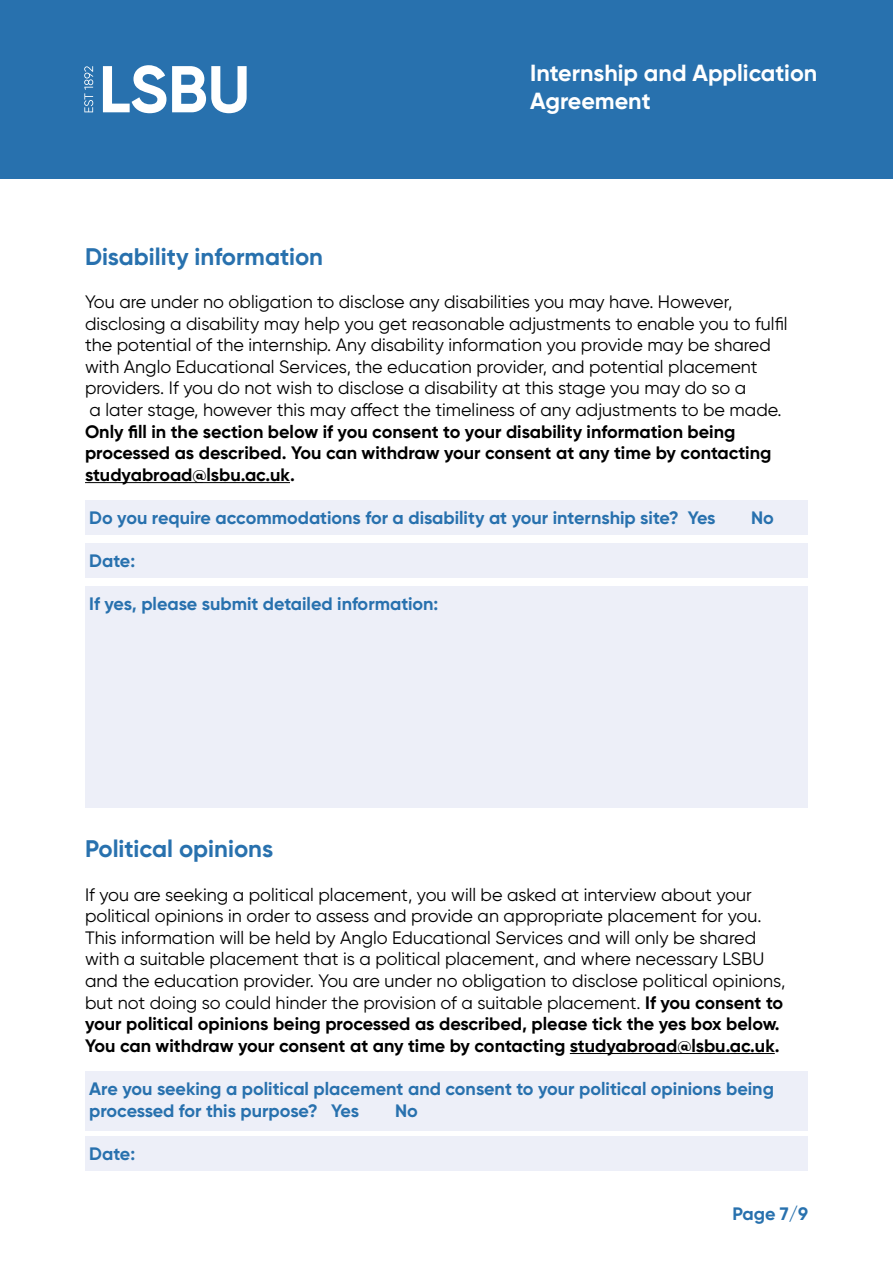
<style>
.page{position:relative;width:893px;height:1263px;background:#fff}
.page>*{position:absolute;margin:0;border:0;box-sizing:border-box;transform-origin:0 0}
.t1{font:700 24px "Gilroy";color:#2871ae}
.t2{font:700 23.25px/27.9px "Gilroy";color:#fff}
.t3{font:18px/21.6px "Gilroy";color:#000}
.t4{font:700 18px/21.6px "Gilroy";color:#2871ae}
.t5{font:700 18px/21.6px "Gilroy";color:#000}
.s1{font-weight:700}
</style>
<div class="page">
<div style="left:85px;top:1071px;width:723px;height:60px;background:#edeff8"></div>
<div style="left:85px;top:1136px;width:723px;height:34px;background:#edeff8"></div>
<div style="left:85px;top:586px;width:723px;height:221px;background:#edeff8"></div>
<div style="left:85px;top:543px;width:723px;height:34px;background:#edeff8"></div>
<div style="left:85px;top:501px;width:723px;height:34px;background:#edeff8"></div>
<hr style="left:85px;top:482px;width:205px;height:1px;background:#000">
<div style="left:0;top:0;width:893px;height:179px;background:#2871ae"></div>
<svg style="left:84px;top:66px;width:9px;height:46px"></svg>
<svg style="left:103px;top:65px;width:63px;height:48px"></svg>
<svg style="left:172px;top:66px;width:75px;height:47px"></svg>
<hr style="left:570px;top:1053px;width:205px;height:1px;background:#000">
<p class="t2" style="left:530px;top:59px;width:289px">Internship and Application<br>Agreement</p>
<h1 class="t1" style="left:85px;top:241px;width:240px">Disability information</h1>
<p class="t3" style="left:85px;top:291px;width:704px">You are under no obligation to disclose any disabilities you may have. However, disclosing a disability may help you get reasonable adjustments to enable you to fulfil the potential of the internship. Any disability information you provide may be shared with Anglo Educational Services, the education provider, and potential placement providers. If you do not wish to disclose a disability at this stage you may do so a<br>a later stage, however this may affect the timeliness of any adjustments to be made.</p>
<p class="t5" style="left:85px;top:420px;width:688px">Only fill in the section below if you consent to your disability information being processed as described. You can withdraw your consent at any time by contacting studyabroad@lsbu.ac.uk.</p>
<p class="t4" style="left:89px;top:507px;width:628px">Do you require accommodations for a disability at your internship site? Yes</p>
<p class="t4" style="left:751px;top:507px;width:24px">No</p>
<p class="t4" style="left:89px;top:550px;width:47px">Date:</p>
<p class="t4" style="left:89px;top:593px;width:351px">If yes, please submit detailed information:</p>
<h1 class="t1" style="left:85px;top:834px;width:190px">Political opinions</h1>
<p class="t3" style="left:85px;top:883px;width:702px">If you are seeking a political placement, you will be asked at interview about your political opinions in order to assess and provide an appropriate placement for you.<br>This information will be held by Anglo Educational Services and will only be shared with a suitable placement that is a political placement, and where necessary LSBU and the education provider. You are under no obligation to disclose political opinions, but not doing so could hinder the provision of a suitable placement. <span class="s1">If you consent to your political opinions being processed as described, please tick the yes box below.<br>You can withdraw your consent at any time by contacting studyabroad@lsbu.ac.uk.</span></p>
<p class="t4" style="left:89px;top:1078px;width:686px">Are you seeking a political placement and consent to your political opinions being processed for this purpose? Yes</p>
<p class="t4" style="left:395px;top:1099px;width:24px">No</p>
<p class="t4" style="left:89px;top:1142px;width:47px">Date:</p>
<p class="t4" style="left:732px;top:1203px;width:77px">Page 7/9</p>
</div>
